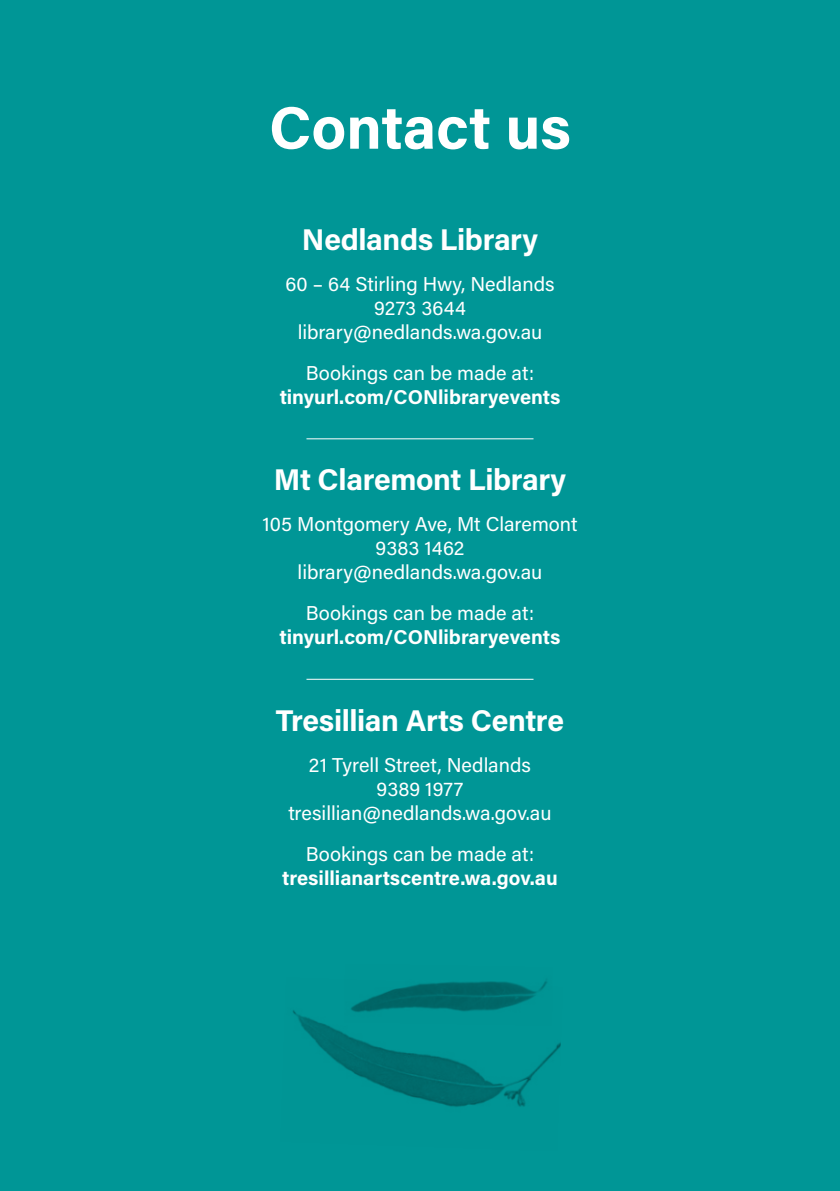
<style>
.page{position:relative;width:840px;height:1191px;background:#fff}
.page>*{position:absolute;margin:0;border:0;box-sizing:border-box;transform-origin:0 0}
.t1{font:700 60px "Acumin Pro";letter-spacing:-.005em;color:#fff}
.t2{font:700 30px "Acumin Pro";letter-spacing:-.01em;color:#fff}
.t3{font:20px/24px "Acumin Pro";color:#fff;text-align:center}
.t4{font:700 20px "Acumin Pro";color:#fff}
</style>
<div class="page">
<div style="left:0;top:0;width:839px;height:1191px;background:#009696"></div>
<hr style="left:306px;top:438px;width:227px;height:1px;background:#fff">
<hr style="left:306px;top:679px;width:227px;height:1px;background:#fff">
<img style="left:293px;top:1010px;width:268px;height:97px">
<img style="left:344px;top:981px;width:208px;height:44px">
<h1 class="t1" style="left:269px;top:85px;width:303px">Contact us</h1>
<h2 class="t2" style="left:302px;top:218px;width:237px">Nedlands Library</h2>
<p class="t3" style="left:285px;top:271px;width:270px">60 – 64 Stirling Hwy, Nedlands<br>9273 3644 library@nedlands.wa.gov.au</p>
<p class="t3" style="left:306px;top:360px;width:229px">Bookings can be made at:</p>
<p class="t4" style="left:279px;top:383px;width:282px">tinyurl.com/CONlibraryevents</p>
<h2 class="t2" style="left:273px;top:459px;width:294px">Mt Claremont Library</h2>
<p class="t3" style="left:262px;top:511px;width:316px">105 Montgomery Ave, Mt Claremont<br>9383 1462 library@nedlands.wa.gov.au</p>
<p class="t3" style="left:306px;top:600px;width:229px">Bookings can be made at:</p>
<p class="t4" style="left:279px;top:623px;width:282px">tinyurl.com/CONlibraryevents</p>
<h2 class="t2" style="left:276px;top:699px;width:289px">Tresillian Arts Centre</h2>
<p class="t3" style="left:288px;top:752px;width:264px">21 Tyrell Street, Nedlands<br>9389 1977 tresillian@nedlands.wa.gov.au</p>
<p class="t3" style="left:306px;top:841px;width:229px">Bookings can be made at:</p>
<p class="t4" style="left:282px;top:863px;width:277px">tresillianartscentre.wa.gov.au</p>
</div>
